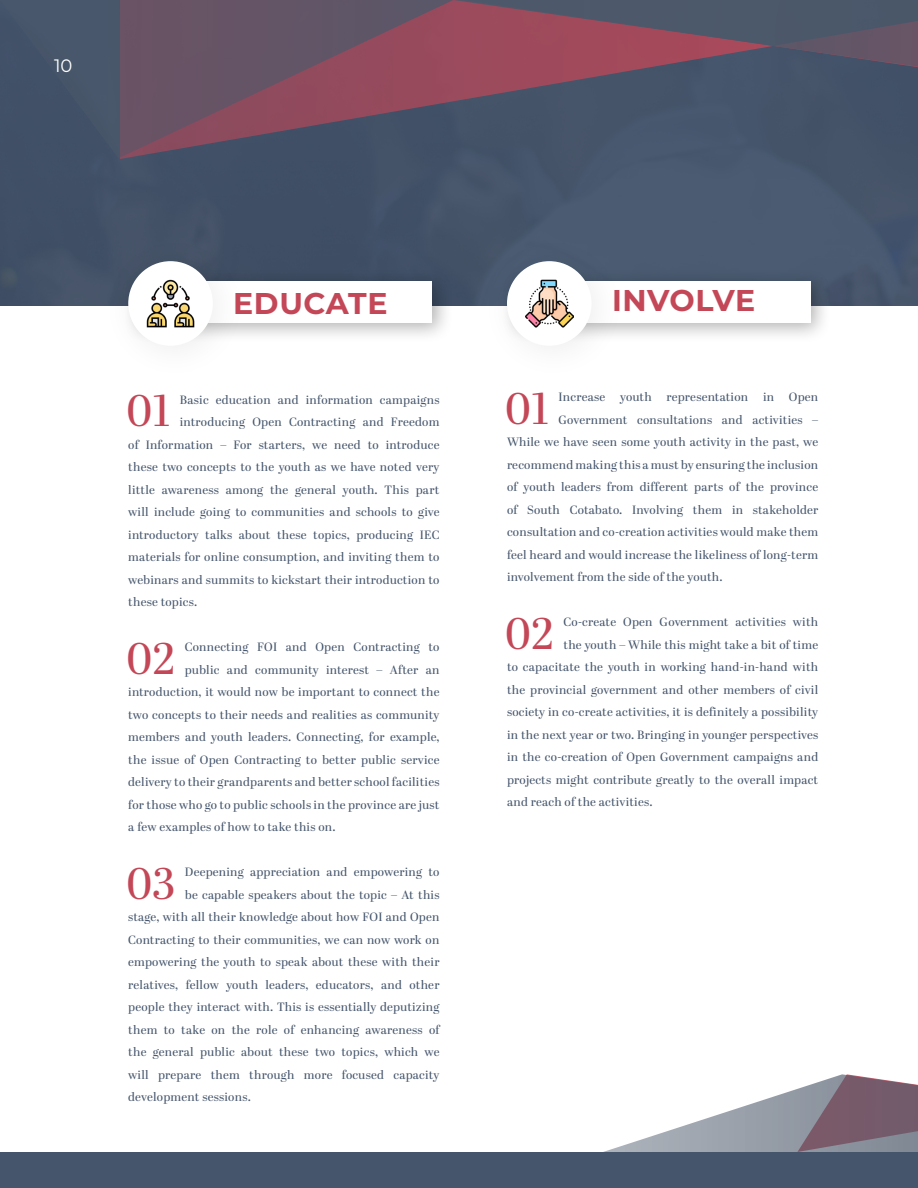
<style>
.page{position:relative;width:918px;height:1188px;background:#45556c}
.page>*{position:absolute;margin:0;border:0;box-sizing:border-box;transform-origin:0 0}
.t1{font:44.1px "Abril Display";letter-spacing:.02em;color:#c44757}
.t2{font:700 30px "Montserrat";letter-spacing:.02em;color:#c44757}
.t3{font:18px "Montserrat";color:#fff}
.t4{font:12px "Abril Display";letter-spacing:.02em;color:#45556c}
</style>
<div class="page">
<div style="left:0;top:306px;width:918px;height:846px;background:#fff"></div>
<div style="left:123px;top:268px;width:330px;height:76px;background:#000;opacity:.3"></div>
<div style="left:135px;top:281px;width:297px;height:42px;background:#fff"></div>
<div style="left:502px;top:268px;width:330px;height:76px;background:#000;opacity:.3"></div>
<div style="left:514px;top:281px;width:297px;height:42px;background:#fff"></div>
<div style="left:478px;top:233px;width:151px;height:150px;background:#000;opacity:.08"></div>
<div style="left:507px;top:261px;width:85px;height:85px;background:#fff;border-radius:50%"></div>
<img style="left:525px;top:279px;width:48px;height:49px">
<div style="left:99px;top:233px;width:151px;height:150px;background:#000;opacity:.08"></div>
<div style="left:128px;top:261px;width:85px;height:85px;background:#fff;border-radius:50%"></div>
<img style="left:147px;top:279px;width:48px;height:49px">
<svg style="left:603px;top:1074px;width:315px;height:78px"></svg>
<svg style="left:120px;top:0;width:798px;height:158px"></svg>
<h3 class="t3" style="left:54px;top:53px;width:20px">10</h3>
<h2 class="t2" style="left:233px;top:281px;width:156px">EDUCATE</h2>
<h1 class="t1" style="left:127px;top:380px;width:45px">01</h1>
<p class="t4" style="left:180px;top:391px;width:261px">Basic education and information campaigns</p>
<p class="t4" style="left:180px;top:414px;width:261px">introducing Open Contracting and Freedom</p>
<p class="t4" style="left:128px;top:436px;width:313px">of Information – For starters, we need to introduce</p>
<p class="t4" style="left:128px;top:459px;width:313px">these two concepts to the youth as we have noted very</p>
<p class="t4" style="left:128px;top:481px;width:313px">little awareness among the general youth. This part</p>
<p class="t4" style="left:128px;top:504px;width:313px">will include going to communities and schools to give</p>
<p class="t4" style="left:128px;top:526px;width:313px">introductory talks about these topics, producing IEC</p>
<p class="t4" style="left:128px;top:549px;width:313px">materials for online consumption, and inviting them to</p>
<p class="t4" style="left:128px;top:571px;width:313px">webinars and summits to kickstart their introduction to</p>
<p class="t4" style="left:128px;top:594px;width:71px">these topics.</p>
<h1 class="t1" style="left:127px;top:628px;width:50px">02</h1>
<p class="t4" style="left:185px;top:639px;width:256px">Connecting FOI and Open Contracting to</p>
<p class="t4" style="left:185px;top:661px;width:256px">public and community interest – After an</p>
<p class="t4" style="left:128px;top:684px;width:313px">introduction, it would now be important to connect the</p>
<p class="t4" style="left:128px;top:706px;width:313px">two concepts to their needs and realities as community</p>
<p class="t4" style="left:128px;top:729px;width:313px">members and youth leaders. Connecting, for example,</p>
<p class="t4" style="left:128px;top:751px;width:313px">the issue of Open Contracting to better public service</p>
<p class="t4" style="left:128px;top:774px;width:313px">delivery to their grandparents and better school facilities</p>
<p class="t4" style="left:128px;top:796px;width:313px">for those who go to public schools in the province are just</p>
<p class="t4" style="left:128px;top:819px;width:209px">a few examples of how to take this on.</p>
<h1 class="t1" style="left:127px;top:853px;width:50px">03</h1>
<p class="t4" style="left:185px;top:864px;width:256px">Deepening appreciation and empowering to</p>
<p class="t4" style="left:185px;top:886px;width:256px">be capable speakers about the topic – At this</p>
<p class="t4" style="left:128px;top:909px;width:313px">stage, with all their knowledge about how FOI and Open</p>
<p class="t4" style="left:128px;top:931px;width:313px">Contracting to their communities, we can now work on</p>
<p class="t4" style="left:128px;top:954px;width:313px">empowering the youth to speak about these with their</p>
<p class="t4" style="left:128px;top:976px;width:313px">relatives, fellow youth leaders, educators, and other</p>
<p class="t4" style="left:128px;top:999px;width:313px">people they interact with. This is essentially deputizing</p>
<p class="t4" style="left:128px;top:1021px;width:313px">them to take on the role of enhancing awareness of</p>
<p class="t4" style="left:128px;top:1044px;width:313px">the general public about these two topics, which we</p>
<p class="t4" style="left:128px;top:1066px;width:313px">will prepare them through more focused capacity</p>
<p class="t4" style="left:128px;top:1089px;width:124px">development sessions.</p>
<h2 class="t2" style="left:612px;top:279px;width:145px">INVOLVE</h2>
<h1 class="t1" style="left:506px;top:378px;width:45px">01</h1>
<p class="t4" style="left:559px;top:389px;width:261px">Increase youth representation in Open</p>
<p class="t4" style="left:559px;top:411px;width:261px">Government consultations and activities –</p>
<p class="t4" style="left:507px;top:434px;width:313px">While we have seen some youth activity in the past, we</p>
<p class="t4" style="left:507px;top:456px;width:313px">recommend making this a must by ensuring the inclusion</p>
<p class="t4" style="left:507px;top:479px;width:313px">of youth leaders from different parts of the province</p>
<p class="t4" style="left:507px;top:501px;width:313px">of South Cotabato. Involving them in stakeholder</p>
<p class="t4" style="left:507px;top:524px;width:313px">consultation and co-creation activities would make them</p>
<p class="t4" style="left:507px;top:546px;width:313px">feel heard and would increase the likeliness of long-term</p>
<p class="t4" style="left:507px;top:569px;width:217px">involvement from the side of the youth.</p>
<h1 class="t1" style="left:506px;top:603px;width:50px">02</h1>
<p class="t4" style="left:563px;top:614px;width:256px">Co-create Open Government activities with</p>
<p class="t4" style="left:563px;top:636px;width:256px">the youth – While this might take a bit of time</p>
<p class="t4" style="left:507px;top:659px;width:313px">to capacitate the youth in working hand-in-hand with</p>
<p class="t4" style="left:507px;top:681px;width:313px">the provincial government and other members of civil</p>
<p class="t4" style="left:507px;top:704px;width:313px">society in co-create activities, it is definitely a possibility</p>
<p class="t4" style="left:507px;top:726px;width:313px">in the next year or two. Bringing in younger perspectives</p>
<p class="t4" style="left:507px;top:749px;width:313px">in the co-creation of Open Government campaigns and</p>
<p class="t4" style="left:507px;top:771px;width:313px">projects might contribute greatly to the overall impact</p>
<p class="t4" style="left:507px;top:794px;width:147px">and reach of the activities.</p>
</div>
